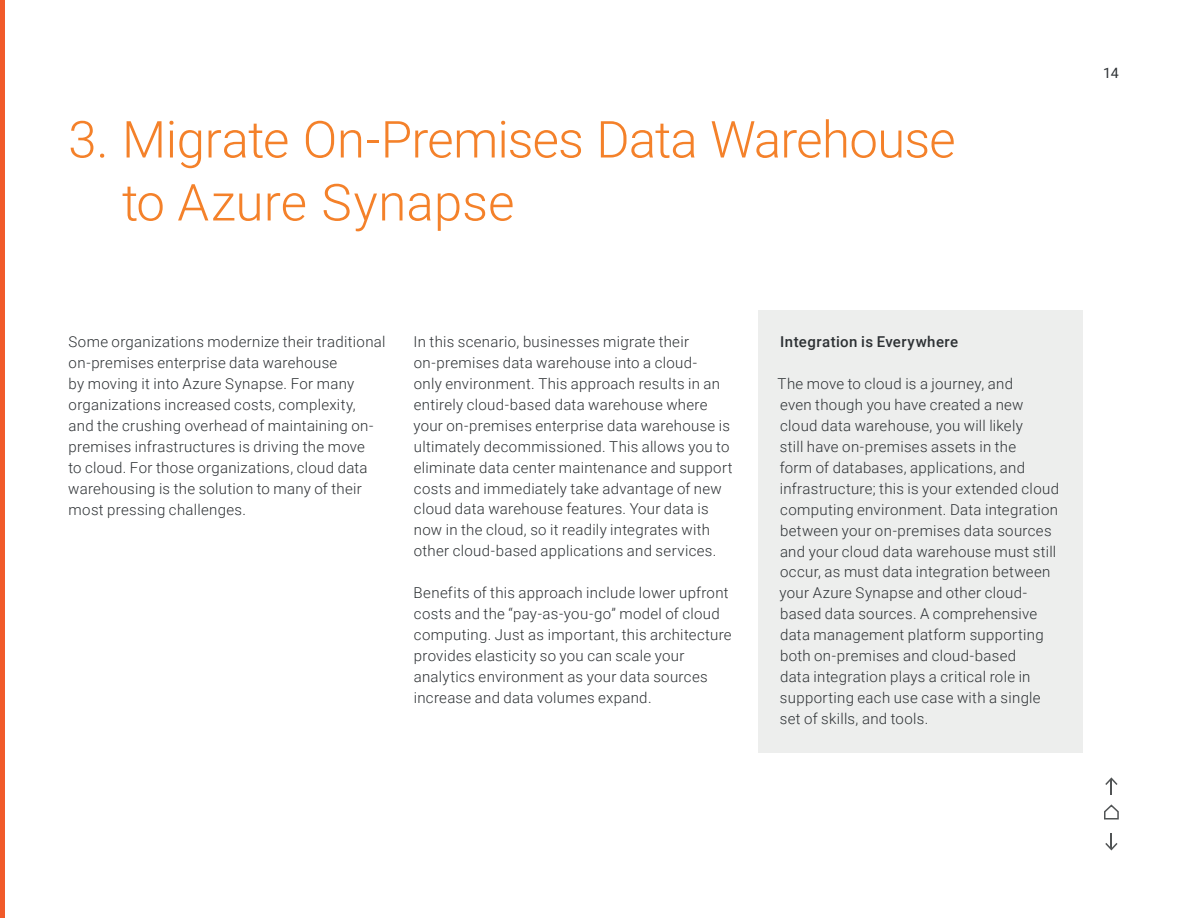
<style>
.page{position:relative;width:1188px;height:918px;background:#fff}
.page>*{position:absolute;margin:0;border:0;box-sizing:border-box;transform-origin:0 0}
.t1{font:300 51px/63px "Roboto";letter-spacing:-.015em;color:#f4812a}
.t2{font:300 15px/21px "Roboto";letter-spacing:.02em;color:#2d3134}
.t3{font:500 15px "Roboto";letter-spacing:.03em;color:#2d3134}
.t4{font:14.25px "Roboto";color:#2d3134}
</style>
<div class="page">
<div style="left:759px;top:310px;width:324px;height:65px;background:#edeeed"></div>
<div style="left:759px;top:352px;width:324px;height:401px;background:#edeeed"></div>
<div style="left:0;top:0;width:5px;height:918px;background:#f15a2a"></div>
<svg style="left:1105px;top:777px;width:13px;height:18px"></svg>
<svg style="left:1104px;top:804px;width:15px;height:16px"></svg>
<svg style="left:1105px;top:833px;width:13px;height:18px"></svg>
<h1 class="t1" style="left:122px;top:106px;width:835px;text-indent:-54px">3. Migrate On-Premises Data Warehouse to Azure Synapse</h1>
<p class="t2" style="left:68px;top:330px;width:319px">Some organizations modernize their traditional on-premises enterprise data warehouse<br>by moving it into Azure Synapse. For many organizations increased costs, complexity,<br>and the crushing overhead of maintaining on&shy;premises infrastructures is driving the move<br>to cloud. For those organizations, cloud data warehousing is the solution to many of their most pressing challenges.</p>
<p class="t2" style="left:413px;top:330px;width:321px">In this scenario, businesses migrate their on-premises data warehouse into a cloud-<br>only environment. This approach results in an entirely cloud-based data warehouse where your on-premises enterprise data warehouse is ultimately decommissioned. This allows you to eliminate data center maintenance and support costs and immediately take advantage of new cloud data warehouse features. Your data is now in the cloud, so it readily integrates with other cloud-based applications and services.</p>
<p class="t2" style="left:414px;top:582px;width:320px">Benefits of this approach include lower upfront costs and the “pay-as-you-go” model of cloud computing. Just as important, this architecture provides elasticity so you can scale your analytics environment as your data sources increase and data volumes expand.</p>
<p class="t3" style="left:780px;top:331px;width:180px">Integration is Everywhere</p>
<p class="t2" style="left:778px;top:372px;width:283px">The move to cloud is a journey, and<br>even though you have created a new cloud data warehouse, you will likely<br>still have on-premises assets in the<br>form of databases, applications, and infrastructure; this is your extended cloud computing environment. Data integration between your on-premises data sources and your cloud data warehouse must still occur, as must data integration between your Azure Synapse and other cloud&shy;based data sources. A comprehensive data management platform supporting both on-premises and cloud-based<br>data integration plays a critical role in supporting each use case with a single set of skills, and tools.</p>
<p class="t4" style="left:1103px;top:63px;width:17px">14</p>
</div>
